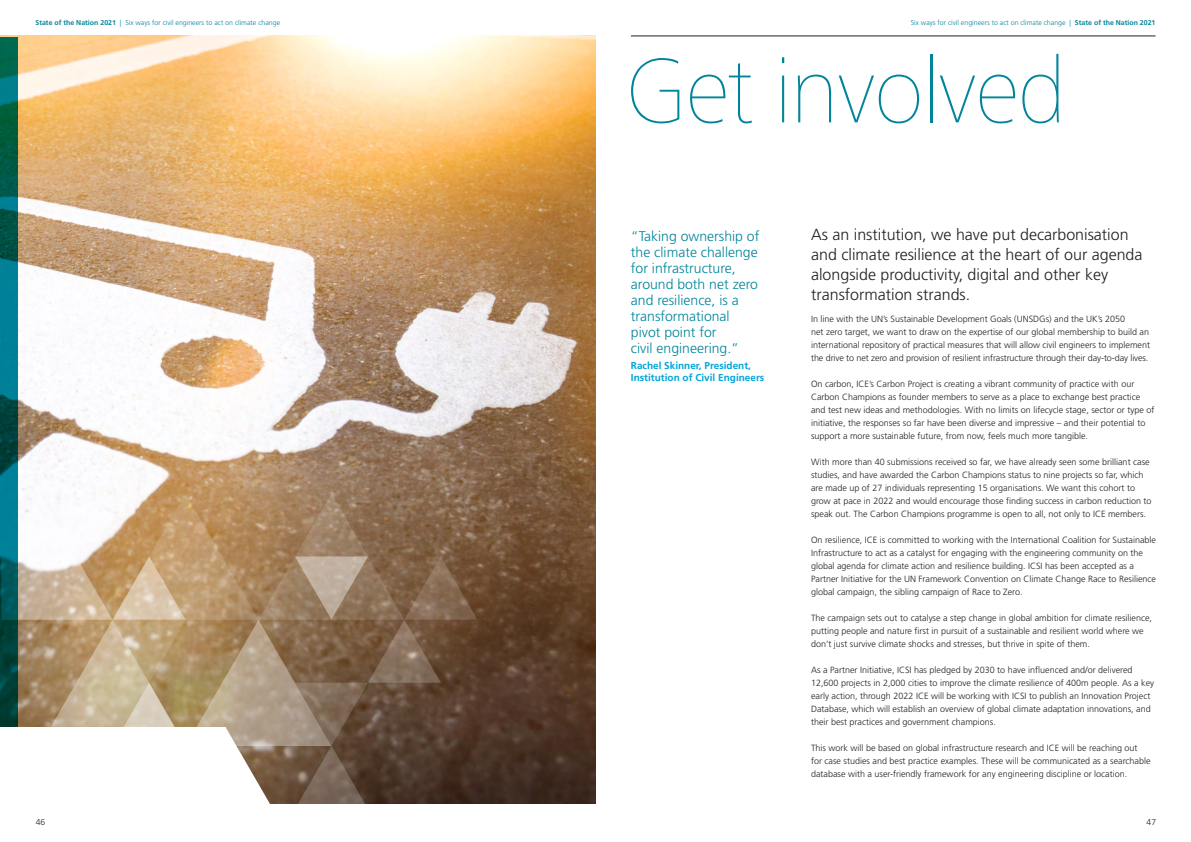
<style>
.page{position:relative;width:1191px;height:842px;background:#fff}
.page>*{position:absolute;margin:0;border:0;box-sizing:border-box;transform-origin:0 0}
.t1{font:900 95px "Frutiger Next Com";letter-spacing:-.015em;color:#00849a}
.t2{font:300 16px/20px "Frutiger";color:#231f20}
.t3{font:300 14px/16px "Frutiger";color:#00849a}
.t4{font:700 10px "Frutiger";color:#00a5da}
.t5{font:300 9px/13px "Frutiger";color:#231f20}
.t6{font:300 8.5px "Frutiger";color:#231f20}
.t7{font:300 7px "Frutiger";color:#00849a}
.s1{font-weight:700}
</style>
<div class="page">
<img style="left:0;top:35px;width:595px;height:768px">
<svg style="left:0;top:37px;width:18px;height:691px;background:#006667"></svg>
<svg style="left:1px;top:493px;width:476px;height:311px;background:#9a846b"></svg>
<div style="left:0;top:728px;width:226px;height:114px;background:#fff"></div>
<hr style="left:631px;top:35px;width:524px;height:1px;background:#231f20">
<p class="t7" style="left:35px;top:19px;width:246px"><span class="s1">State of the Nation 2021</span> | Six ways for civil engineers to act on climate change</p>
<p class="t7" style="left:910px;top:19px;width:246px">Six ways for civil engineers to act on climate change | <span class="s1">State of the Nation 2021</span></p>
<p class="t1" style="left:625px;top:36px;width:442px">Get involved</p>
<p class="t3" style="left:631px;top:228px;width:130px">“Taking ownership of the climate challenge for infrastructure, around both net zero and resilience, is a transformational pivot point for<br>civil engineering.”</p>
<p class="t4" style="left:631px;top:359px;width:122px">Rachel Skinner, President,</p>
<p class="t4" style="left:631px;top:371px;width:135px">Institution of Civil Engineers</p>
<p class="t2" style="left:811px;top:225px;width:333px">As an institution, we have put decarbonisation and climate resilience at the heart of our agenda alongside productivity, digital and other key transformation strands.</p>
<p class="t5" style="left:811px;top:313px;width:340px">In line with the UN’s Sustainable Development Goals (UNSDGs) and the UK’s 2050<br>net zero target, we want to draw on the expertise of our global membership to build an international repository of practical measures that will allow civil engineers to implement the drive to net zero and provision of resilient infrastructure through their day-to-day lives.</p>
<p class="t5" style="left:811px;top:378px;width:345px">On carbon, ICE’s Carbon Project is creating a vibrant community of practice with our Carbon Champions as founder members to serve as a place to exchange best practice and test new ideas and methodologies. With no limits on lifecycle stage, sector or type of initiative, the responses so far have been diverse and impressive – and their potential to support a more sustainable future, from now, feels much more tangible.</p>
<p class="t5" style="left:811px;top:455px;width:342px">With more than 40 submissions received so far, we have already seen some brilliant case studies, and have awarded the Carbon Champions status to nine projects so far, which are made up of 27 individuals representing 15 organisations. We want this cohort to grow at pace in 2022 and would encourage those finding success in carbon reduction to speak out. The Carbon Champions programme is open to all, not only to ICE members.</p>
<p class="t5" style="left:811px;top:533px;width:346px">On resilience, ICE is committed to working with the International Coalition for Sustainable Infrastructure to act as a catalyst for engaging with the engineering community on the global agenda for climate action and resilience building. ICSI has been accepted as a Partner Initiative for the UN Framework Convention on Climate Change Race to Resilience global campaign, the sibling campaign of Race to Zero.</p>
<p class="t5" style="left:811px;top:611px;width:342px">The campaign sets out to catalyse a step change in global ambition for climate resilience, putting people and nature first in pursuit of a sustainable and resilient world where we don’t just survive climate shocks and stresses, but thrive in spite of them.</p>
<p class="t5" style="left:811px;top:663px;width:345px">As a Partner Initiative, ICSI has pledged by 2030 to have influenced and/or delivered 12,600 projects in 2,000 cities to improve the climate resilience of 400m people. As a key early action, through 2022 ICE will be working with ICSI to publish an Innovation Project Database, which will establish an overview of global climate adaptation innovations, and their best practices and government champions.</p>
<p class="t5" style="left:811px;top:741px;width:341px">This work will be based on global infrastructure research and ICE will be reaching out for case studies and best practice examples. These will be communicated as a searchable database with a user-friendly framework for any engineering discipline or location.</p>
<p class="t6" style="left:36px;top:817px;width:11px">46</p>
<p class="t6" style="left:1146px;top:817px;width:11px">47</p>
</div>
